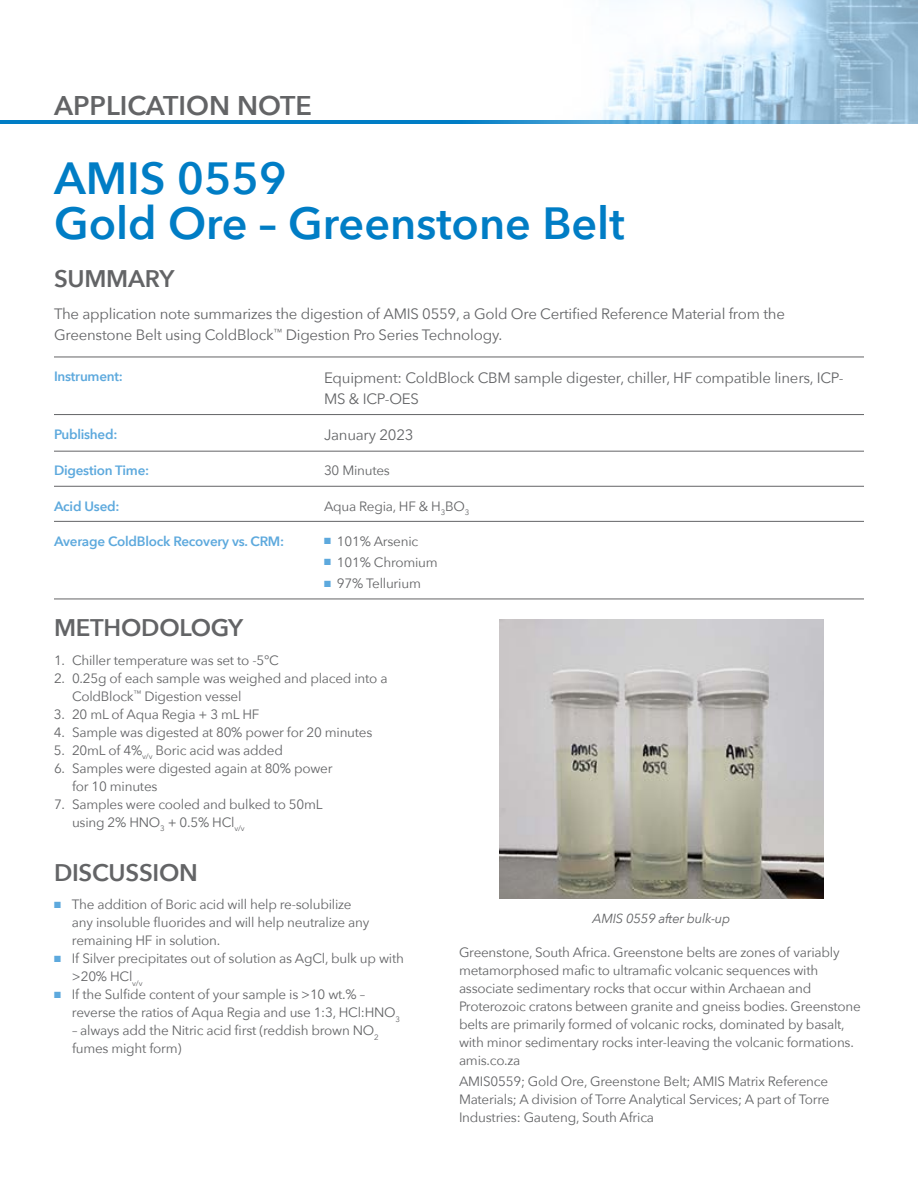
<style>
.page{position:relative;width:918px;height:1188px;background:#fff}
.page>*{position:absolute;margin:0;border:0;box-sizing:border-box;transform-origin:0 0}
.t1{font:600 45px/45px "Avenir Next";color:#007dc5}
.t2{font:600 27px "Avenir Next";color:#636466}
.t3{font:600 24px "Avenir Next";letter-spacing:-.01em;color:#636466}
.t4{font:15px/21px "Avenir Next";letter-spacing:-.015em;color:#636466}
.t5{font:13.5px/18px "Avenir Next";letter-spacing:-.015em;color:#636466}
.t6{font:600 13.5px "Avenir Next";letter-spacing:-.015em;color:#5da9dd}
.t7{font:italic 13.2px "Avenir Next";letter-spacing:-.02em;color:#636466}
.s1{color:#5da9dd}
</style>
<div class="page">
<img style="left:602px;top:0;width:316px;height:120px">
<hr style="left:0;top:120px;width:918px;height:3px;background:#007dc5">
<hr style="left:54px;top:357px;width:270px;height:1px;background:#636466">
<hr style="left:324px;top:357px;width:540px;height:1px;background:#636466">
<hr style="left:54px;top:414px;width:270px;height:1px;background:#636466">
<hr style="left:324px;top:414px;width:540px;height:1px;background:#636466">
<hr style="left:54px;top:451px;width:270px;height:1px;background:#636466">
<hr style="left:324px;top:451px;width:540px;height:1px;background:#636466">
<hr style="left:54px;top:486px;width:270px;height:1px;background:#636466">
<hr style="left:324px;top:486px;width:540px;height:1px;background:#636466">
<hr style="left:54px;top:521px;width:270px;height:1px;background:#636466">
<hr style="left:324px;top:521px;width:540px;height:1px;background:#636466">
<hr style="left:54px;top:599px;width:270px;height:1px;background:#636466">
<hr style="left:324px;top:599px;width:540px;height:1px;background:#636466">
<img style="left:499px;top:619px;width:325px;height:280px">
<h2 class="t2" style="left:54px;top:82px;width:259px">APPLICATION NOTE</h2>
<h1 class="t1" style="left:54px;top:155px;width:572px">AMIS 0559<br>Gold Ore – Greenstone Belt</h1>
<h3 class="t3" style="left:54px;top:258px;width:122px">SUMMARY</h3>
<p class="t4" style="left:54px;top:302px;width:733px">The application note summarizes the digestion of AMIS 0559, a Gold Ore Certified Reference Material from the<br>Greenstone Belt using ColdBlock<sup>™</sup> Digestion Pro Series Technology.</p>
<p class="t6" style="left:54px;top:365px;width:70px">Instrument:</p>
<p class="t4" style="left:324px;top:366px;width:521px">Equipment: ColdBlock CBM sample digester, chiller, HF compatible liners, ICP-<br>MS &amp; ICP-OES</p>
<p class="t6" style="left:54px;top:423px;width:65px">Published:</p>
<p class="t4" style="left:324px;top:424px;width:91px">January 2023</p>
<p class="t6" style="left:54px;top:459px;width:97px">Digestion Time:</p>
<p class="t5" style="left:324px;top:461px;width:67px">30 Minutes</p>
<p class="t6" style="left:54px;top:494px;width:67px">Acid Used:</p>
<p class="t5" style="left:324px;top:496px;width:147px">Aqua Regia, HF &amp; H<sub>3</sub>BO<sub>3</sub></p>
<p class="t6" style="left:54px;top:529px;width:232px">Average ColdBlock Recovery vs. CRM:</p>
<p class="t5" style="left:324px;top:531px;width:96px"><span class="s1">■</span> 101% Arsenic</p>
<p class="t5" style="left:324px;top:553px;width:115px"><span class="s1">■</span> 101% Chromium</p>
<p class="t5" style="left:324px;top:574px;width:98px"><span class="s1">■</span> 97% Tellurium</p>
<h3 class="t3" style="left:54px;top:607px;width:191px">METHODOLOGY</h3>
<p class="t5" style="left:54px;top:650px;width:226px">1. Chiller temperature was set to -5°C</p>
<p class="t5" style="left:72px;top:668px;width:317px;text-indent:-18px">2. 0.25g of each sample was weighed and placed into a<br>ColdBlock<sup>™</sup> Digestion vessel</p>
<p class="t5" style="left:54px;top:704px;width:207px">3. 20 mL of Aqua Regia + 3 mL HF</p>
<p class="t5" style="left:54px;top:722px;width:320px">4. Sample was digested at 80% power for 20 minutes</p>
<p class="t5" style="left:54px;top:740px;width:231px">5. 20mL of 4%<sub>v/v</sub> Boric acid was added</p>
<p class="t5" style="left:72px;top:758px;width:262px;text-indent:-18px">6. Samples were digested again at 80% power for 10 minutes</p>
<p class="t5" style="left:72px;top:794px;width:252px;text-indent:-18px">7. Samples were cooled and bulked to 50mL using 2% HNO<sub>3</sub> + 0.5% HCl<sub>v/v</sub></p>
<h3 class="t3" style="left:54px;top:852px;width:145px">DISCUSSION</h3>
<p class="t5" style="left:72px;top:895px;width:299px;text-indent:-18px"><span class="s1">■</span> The addition of Boric acid will help re-solubilize any insoluble fluorides and will help neutralize any remaining HF in solution.</p>
<p class="t5" style="left:72px;top:949px;width:333px;text-indent:-18px"><span class="s1">■</span> If Silver precipitates out of solution as AgCl, bulk up with &gt;20% HCl<sub>v/v</sub></p>
<p class="t5" style="left:72px;top:985px;width:330px;text-indent:-18px"><span class="s1">■</span> If the Sulfide content of your sample is &gt;10 wt.% – reverse the ratios of Aqua Regia and use 1:3, HCl:HNO<sub>3</sub></p>
<p class="t5" style="left:72px;top:1021px;width:308px">– always add the Nitric acid first (reddish brown NO<sub>2 </sub>fumes might form)</p>
<p class="t7" style="left:592px;top:907px;width:140px">AMIS 0559 after bulk-up</p>
<p class="t5" style="left:459px;top:942px;width:403px">Greenstone, South Africa. Greenstone belts are zones of variably metamorphosed mafic to ultramafic volcanic sequences with associate sedimentary rocks that occur within Archaean and Proterozoic cratons between granite and gneiss bodies. Greenstone belts are primarily formed of volcanic rocks, dominated by basalt, with minor sedimentary rocks inter-leaving the volcanic formations. amis.co.za</p>
<p class="t5" style="left:459px;top:1071px;width:372px">AMIS0559; Gold Ore, Greenstone Belt; AMIS Matrix Reference<br>Materials; A division of Torre Analytical Services; A part of Torre<br>Industries: Gauteng, South Africa</p>
</div>
